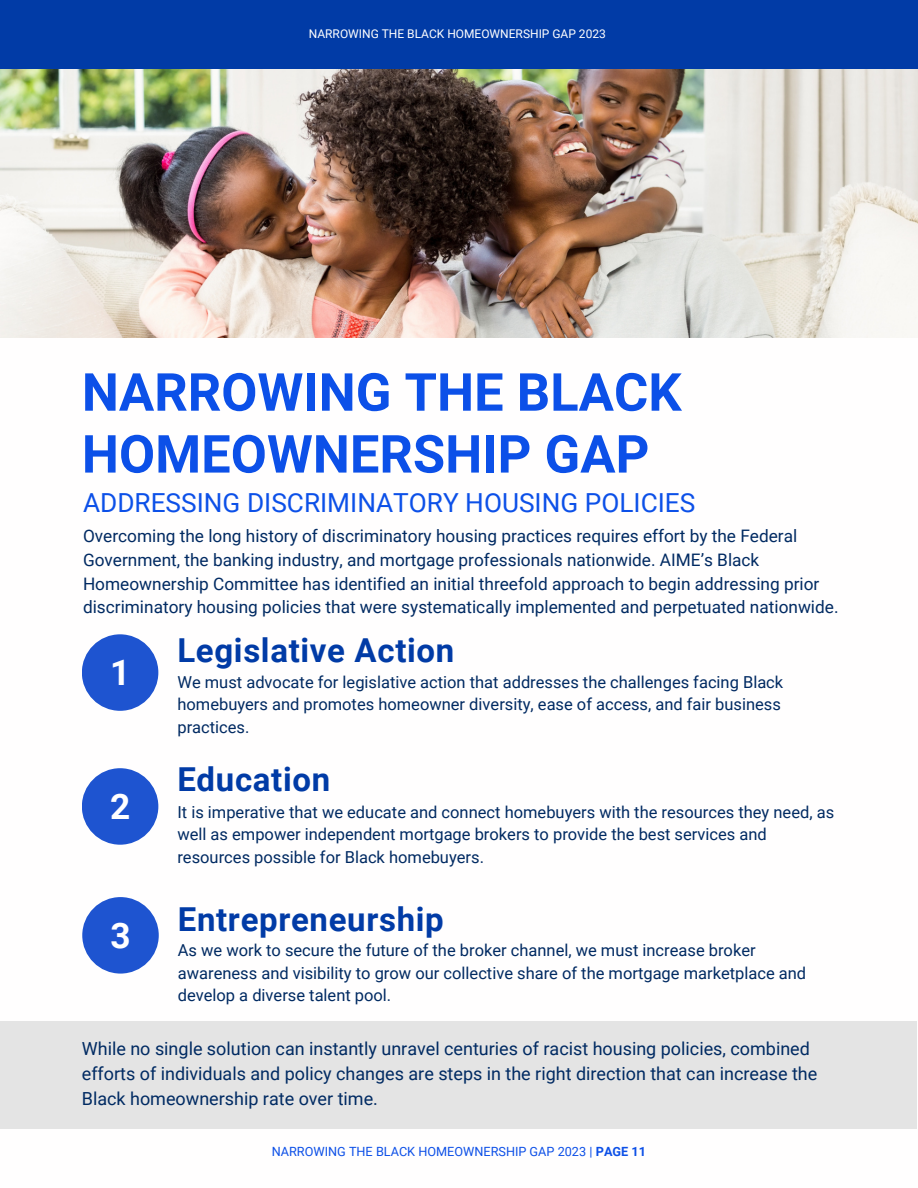
<style>
.page{position:relative;width:918px;height:1188px;background:#fff}
.page>*{position:absolute;margin:0;border:0;box-sizing:border-box;transform-origin:0 0}
.t1{font:700 52.5px/61.8px "Roboto";color:#0c50e8}
.t2{font:700 35.25px "Roboto";color:#fff}
.t3{font:700 33px "Roboto";letter-spacing:.02em;color:#013ba6}
.t4{font:26.25px "Roboto";color:#0c50e8}
.t5{font:18px/24.8px "Roboto";color:#002a62}
.t6{font:17.25px/23.7px "Roboto";color:#002a62}
.t7{font:16.5px/22.5px "Roboto";color:#002a62}
.t8{font:12.75px "Roboto";color:#0d50e7}
.t9{font:12px "Roboto";color:#fff}
.s1{font-weight:700}
</style>
<div class="page">
<div style="left:82px;top:634px;width:76px;height:77px;background:#1e54d0;border-radius:50%"></div>
<div style="left:82px;top:768px;width:76px;height:77px;background:#1e54d0;border-radius:50%"></div>
<div style="left:82px;top:897px;width:77px;height:77px;background:#1e54d0;border-radius:50%"></div>
<div style="left:0;top:1021px;width:917px;height:107px;background:#e4e4e4"></div>
<img style="left:0;top:69px;width:918px;height:269px">
<div style="left:0;top:0;width:918px;height:69px;background:#013ba6"></div>
<p class="t9" style="left:309px;top:27px;width:299px">NARROWING THE BLACK HOMEOWNERSHIP GAP 2023</p>
<h1 class="t1" style="left:82px;top:362px;width:601px">NARROWING THE BLACK<br>HOMEOWNERSHIP GAP</h1>
<h3 class="t4" style="left:83px;top:487px;width:614px">ADDRESSING DISCRIMINATORY HOUSING POLICIES</h3>
<p class="t6" style="left:83px;top:525px;width:757px">Overcoming the long history of discriminatory housing practices requires effort by the Federal Government, the banking industry, and mortgage professionals nationwide. AIME’s Black Homeownership Committee has identified an initial threefold approach to begin addressing prior discriminatory housing policies that were systematically implemented and perpetuated nationwide.</p>
<h2 class="t2" style="left:110px;top:652px;width:22px">1</h2>
<h2 class="t2" style="left:110px;top:786px;width:22px">2</h2>
<h2 class="t2" style="left:110px;top:915px;width:22px">3</h2>
<h3 class="t3" style="left:177px;top:632px;width:278px">Legislative Action</h3>
<p class="t7" style="left:177px;top:671px;width:607px">We must advocate for legislative action that addresses the challenges facing Black homebuyers and promotes homeowner diversity, ease of access, and fair business practices.</p>
<h3 class="t3" style="left:177px;top:760px;width:154px">Education</h3>
<p class="t7" style="left:177px;top:801px;width:658px">It is imperative that we educate and connect homebuyers with the resources they need, as well as empower independent mortgage brokers to provide the best services and resources possible for Black homebuyers.</p>
<h3 class="t3" style="left:178px;top:900px;width:267px">Entrepreneurship</h3>
<p class="t7" style="left:178px;top:939px;width:630px">As we work to secure the future of the broker channel, we must increase broker awareness and visibility to grow our collective share of the mortgage marketplace and develop a diverse talent pool.</p>
<p class="t5" style="left:82px;top:1037px;width:737px">While no single solution can instantly unravel centuries of racist housing policies, combined efforts of individuals and policy changes are steps in the right direction that can increase the<br>Black homeownership rate over time.</p>
<p class="t8" style="left:272px;top:1144px;width:376px">NARROWING THE BLACK HOMEOWNERSHIP GAP 2023 | <span class="s1">PAGE 11</span></p>
</div>
